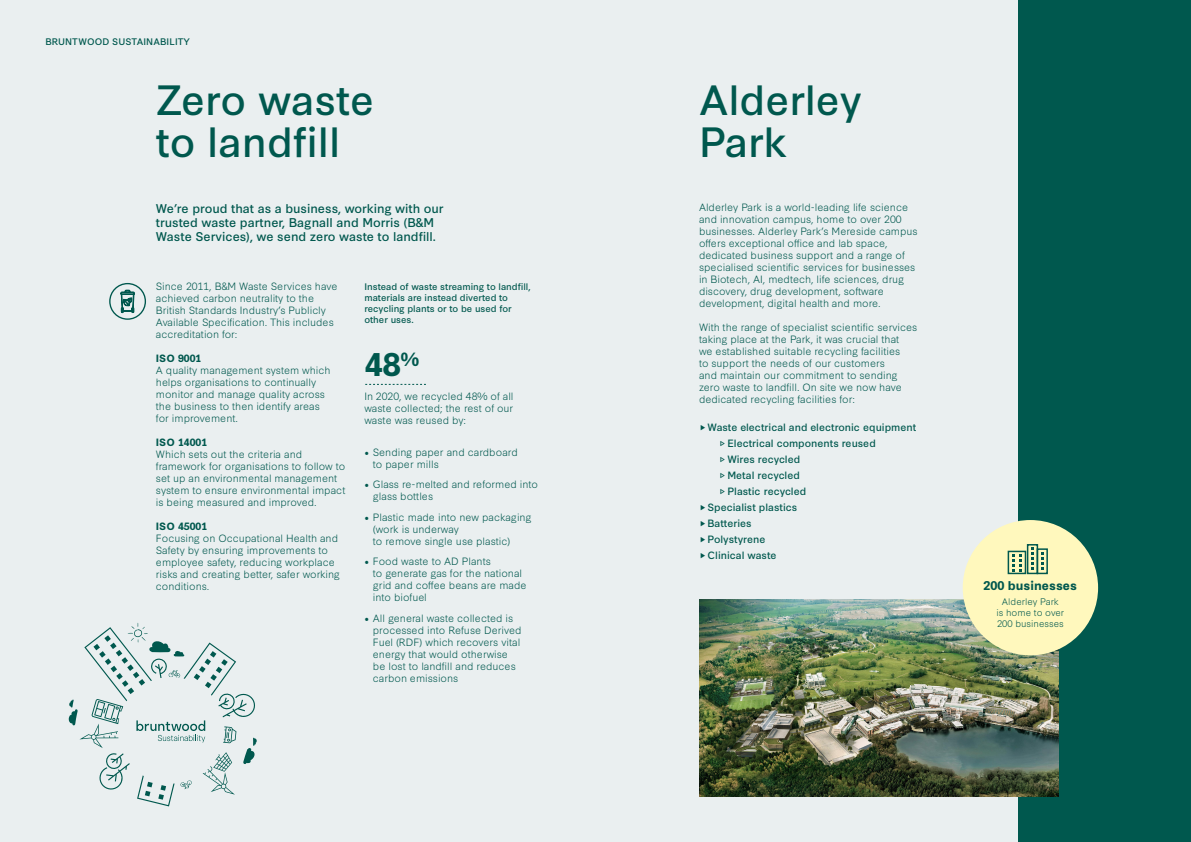
<style>
.page{position:relative;width:1191px;height:842px;background:#fff}
.page>*{position:absolute;margin:0;border:0;box-sizing:border-box;transform-origin:0 0}
.t1{font:40px/42px "Synthese";color:#00584e}
.t2{font:700 31px "Synthese";color:#00584e}
.t3{font:12px/14px "Synthese";color:#00584e}
.t4{font:700 12px "Synthese";color:#00584e}
.t5{font:300 10px/12px "Synthese";color:#00584e}
.t6{font:10px "Synthese";color:#00584e}
.t7{font:700 10px "Synthese";color:#00584e}
.t8{font:9px/11px "Synthese";color:#00584e}
.t9{font:300 9px/11px "Synthese";color:#00584e;text-align:center}
.s1{font-family:"Minion Pro";font-weight:400;font-size:12px}
.s2{font-size:12px}
</style>
<div class="page">
<div style="left:0;top:0;width:1098px;height:842px;background:#eaeff0"></div>
<div style="left:1018px;top:0;width:173px;height:842px;background:#00584e"></div>
<svg style="left:365px;top:384px;width:61px;height:1px"></svg>
<img style="left:699px;top:599px;width:359px;height:198px">
<div style="left:962px;top:520px;width:136px;height:135px;background:#fff8bd;border-radius:50%"></div>
<svg style="left:1012px;top:554px;width:10px;height:17px"></svg>
<div style="left:1007px;top:551px;width:19px;height:23px;border:2px solid #00584e"></div>
<svg style="left:1031px;top:547px;width:3px;height:23px"></svg>
<div style="left:1026px;top:544px;width:12px;height:30px;border:2px solid #00584e"></div>
<svg style="left:1041px;top:552px;width:2px;height:18px"></svg>
<div style="left:1036px;top:548px;width:12px;height:26px;border:2px solid #00584e"></div>
<svg style="left:109px;top:283px;width:37px;height:37px"></svg>
<svg style="left:69px;top:623px;width:188px;height:183px"></svg>
<p class="t8" style="left:45px;top:36px;width:146px">BRUNTWOOD SUSTAINABILITY</p>
<h1 class="t1" style="left:156px;top:76px;width:220px">Zero waste to landfill</h1>
<h1 class="t1" style="left:699px;top:76px;width:164px">Alderley<br>Park</h1>
<p class="t3" style="left:156px;top:200px;width:289px">We’re proud that as a business, working with our trusted waste partner, Bagnall and Morris (B&amp;M<br>Waste Services), we send zero waste to landfill.</p>
<p class="t8" style="left:364px;top:280px;width:168px">Instead of waste streaming to landfill, materials are instead diverted to recycling plants or to be used for other uses.</p>
<p class="t5" style="left:156px;top:280px;width:183px">Since 2011, B&amp;M Waste Services have achieved carbon neutrality to the British Standards Industry’s Publicly Available Specification. This includes accreditation for:</p>
<p class="t7" style="left:156px;top:351px;width:47px">ISO 9001</p>
<p class="t5" style="left:156px;top:364px;width:176px">A quality management system which helps organisations to continually monitor and manage quality across the business to then identify areas for improvement.</p>
<p class="t7" style="left:156px;top:435px;width:53px">ISO 14001</p>
<p class="t5" style="left:156px;top:448px;width:191px">Which sets out the criteria and framework for organisations to follow to set up an environmental management system to ensure environmental impact is being measured and improved.</p>
<p class="t7" style="left:156px;top:519px;width:53px">ISO 45001</p>
<p class="t5" style="left:156px;top:532px;width:185px">Focusing on Occupational Health and<br>Safety by ensuring improvements to employee safety, reducing workplace risks and creating better, safer working conditions.</p>
<h2 class="t2" style="left:365px;top:340px;width:56px">48<sup>%</sup></h2>
<p class="t5" style="left:364px;top:389px;width:151px;text-align:justify">In 2020, we recycled 48% of all waste collected; the rest of our waste was reused by:</p>
<p class="t5" style="left:373px;top:445px;width:146px;text-indent:-9px"><span class="s1">•</span> Sending paper and cardboard to paper mills</p>
<p class="t5" style="left:373px;top:478px;width:167px;text-indent:-9px"><span class="s1">•</span> Glass re-melted and reformed into glass bottles</p>
<p class="t5" style="left:373px;top:510px;width:160px;text-indent:-9px"><span class="s1">•</span> Plastic made into new packaging (work is underway<br>to remove single use plastic)</p>
<p class="t5" style="left:373px;top:555px;width:155px;text-indent:-9px"><span class="s1">•</span> Food waste to AD Plants<br>to generate gas for the national grid and coffee beans are made into biofuel</p>
<p class="t5" style="left:373px;top:611px;width:150px;text-indent:-9px"><span class="s1">•</span> All general waste collected is processed into Refuse Derived<br>Fuel (RDF) which recovers vital energy that would otherwise be lost to landfill and reduces carbon emissions</p>
<p class="t5" style="left:699px;top:201px;width:220px">Alderley Park is a world-leading life science and innovation campus, home to over 200 businesses. Alderley Park’s Mereside campus offers exceptional office and lab space, dedicated business support and a range of specialised scientific services for businesses in Biotech, AI, medtech, life sciences, drug discovery, drug development, software development, digital health and more.</p>
<p class="t5" style="left:699px;top:321px;width:220px">With the range of specialist scientific services taking place at the Park, it was crucial that<br>we established suitable recycling facilities<br>to support the needs of our customers<br>and maintain our commitment to sending zero waste to landfill. On site we now have dedicated recycling facilities for:</p>
<p class="t6" style="left:699px;top:420px;width:219px"><span class="s2">▸</span> Waste electrical and electronic equipment</p>
<p class="t6" style="left:719px;top:436px;width:158px"><span class="s2">̺</span> Electrical components reused</p>
<p class="t6" style="left:719px;top:452px;width:83px"><span class="s2">̺</span> Wires recycled</p>
<p class="t6" style="left:719px;top:468px;width:83px"><span class="s2">̺</span> Metal recycled</p>
<p class="t6" style="left:719px;top:484px;width:89px"><span class="s2">̺</span> Plastic recycled</p>
<p class="t6" style="left:699px;top:500px;width:100px"><span class="s2">▸</span> Specialist plastics</p>
<p class="t6" style="left:699px;top:516px;width:54px"><span class="s2">▸</span> Batteries</p>
<p class="t6" style="left:699px;top:532px;width:68px"><span class="s2">▸</span> Polystyrene</p>
<p class="t6" style="left:699px;top:548px;width:79px"><span class="s2">▸</span> Clinical waste</p>
<p class="t4" style="left:983px;top:576px;width:95px">200 businesses</p>
<p class="t9" style="left:996px;top:595px;width:69px">Alderley Park<br>is home to over<br>200 businesses</p>
</div>
